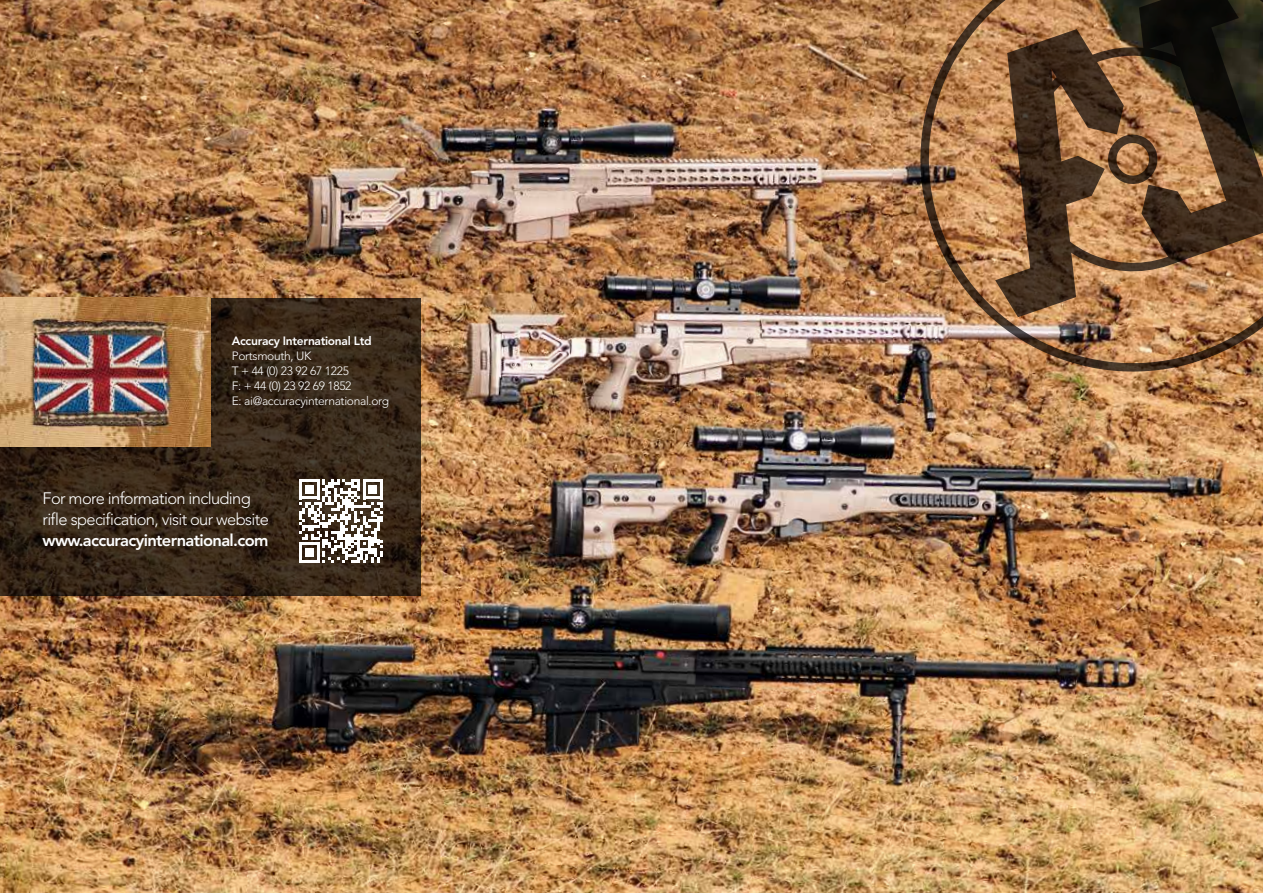
<style>
.page{position:relative;width:1263px;height:893px;background:#fff}
.page>*{position:absolute;margin:0;border:0;box-sizing:border-box;transform-origin:0 0}
.t1{font:300 16.5px/21px "Avenir";letter-spacing:-.04em;color:#fff}
.t2{font:800 16.5px "Avenir";letter-spacing:-.04em;color:#fff}
.t3{font:300 12px/15px "Avenir";letter-spacing:-.025em;color:#fff}
.t4{font:800 12px "Avenir";letter-spacing:-.025em;color:#fff}
</style>
<div class="page">
<img style="left:0;top:0;width:1263px;height:893px">
<svg style="left:0;top:298px;width:421px;height:297px;background:#352617"></svg>
<img style="left:894px;top:0;width:369px;height:398px">
<svg style="left:995px;top:0;width:268px;height:317px;background:#765537"></svg>
<svg style="left:299px;top:479px;width:84px;height:84px"></svg>
<img style="left:0;top:298px;width:210px;height:148px">
<p class="t4" style="left:232px;top:334px;width:141px">Accuracy International Ltd</p>
<p class="t3" style="left:232px;top:348px;width:159px">Portsmouth, UK<br>T + 44 (0) 23 92 67 1225<br>F: + 44 (0) 23 92 69 1852<br>E: ai@accuracyinternational.org</p>
<h1 class="t1" style="left:43px;top:488px;width:228px">For more information including rifle specification, visit our website</h1>
<h1 class="t2" style="left:43px;top:530px;width:227px">www.accuracyinternational.com</h1>
</div>
